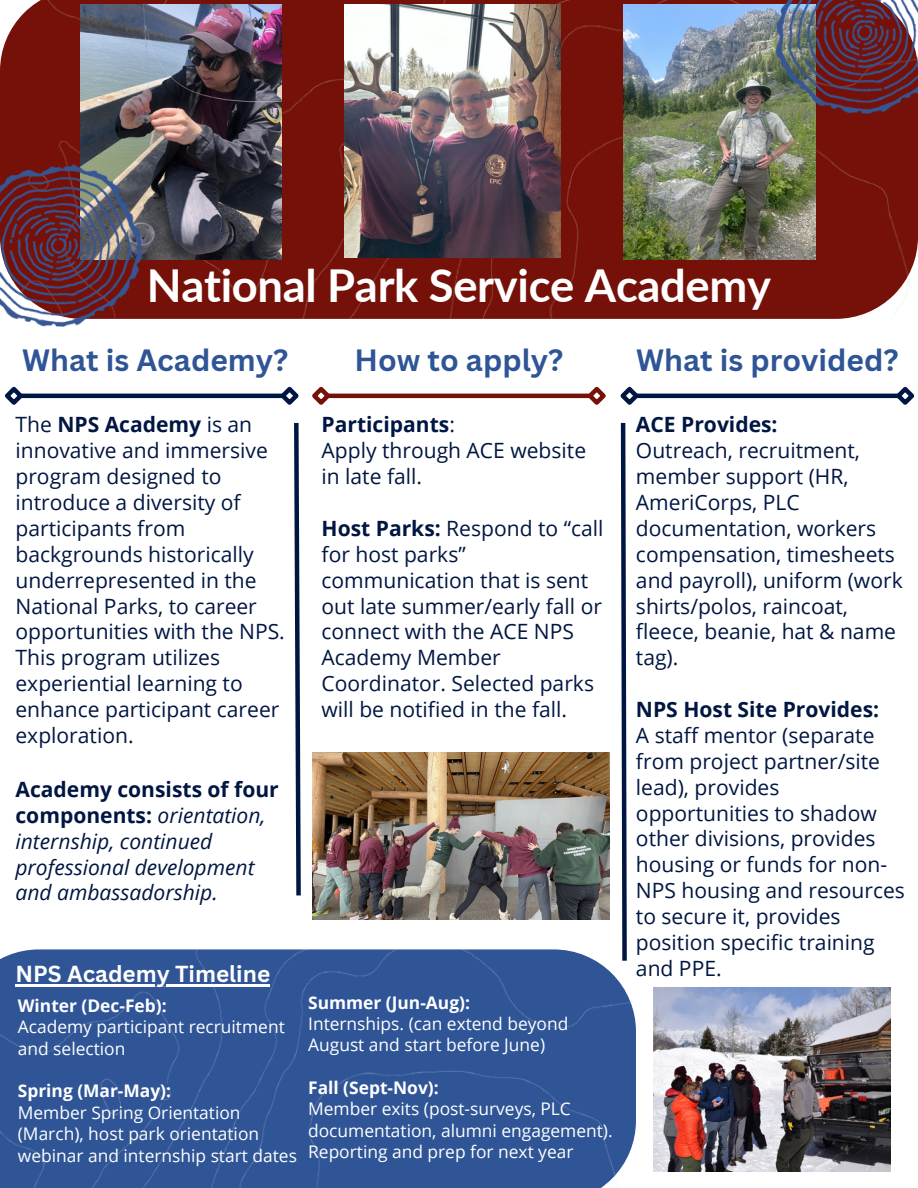
<style>
.page{position:relative;width:918px;height:1188px;background:#fff}
.page>*{position:absolute;margin:0;border:0;box-sizing:border-box;transform-origin:0 0}
.t1{font:700 45.3px "Lato";letter-spacing:-.005em;color:#fff}
.t2{font:700 30px "Canva Sans";color:#2f5597}
.t3{font:700 22.5px "Canva Sans";color:#fff}
.t4{font:21px/25.8px "Open Sans";color:#001642}
.t5{font:italic 21px/25.8px "Open Sans";color:#001642}
.t6{font:700 21px "Open Sans";color:#001642}
.t7{font:17.4px/21.3px "Open Sans";color:#fff}
.t8{font:700 17.4px "Open Sans";color:#fff}
.s1{font-weight:400}
.s2{font-weight:700}
.s3{font-weight:700;font-style:normal}
</style>
<div class="page">
<div style="left:0;top:0;width:918px;height:318px;background:#751108"></div>
<img style="left:345px;top:5px;width:216px;height:253px">
<img style="left:80px;top:5px;width:202px;height:254px">
<img style="left:624px;top:5px;width:191px;height:254px">
<hr style="left:20px;top:394px;width:264px;height:4px;background:#001642">
<svg style="left:5px;top:386px;width:22px;height:19px"></svg>
<hr style="left:327px;top:394px;width:264px;height:4px;background:#751108">
<svg style="left:276px;top:386px;width:58px;height:19px"></svg>
<svg style="left:584px;top:386px;width:22px;height:19px"></svg>
<hr style="left:635px;top:394px;width:265px;height:4px;background:#001642">
<svg style="left:620px;top:386px;width:23px;height:19px"></svg>
<svg style="left:892px;top:386px;width:23px;height:19px"></svg>
<svg style="left:294px;top:422px;width:7px;height:474px"></svg>
<svg style="left:620px;top:422px;width:7px;height:528px"></svg>
<div style="left:0;top:950px;width:636px;height:238px;background:#2f5597"></div>
<img style="left:653px;top:987px;width:238px;height:185px">
<img style="left:313px;top:753px;width:297px;height:166px">
<img style="left:0;top:164px;width:142px;height:162px">
<img style="left:776px;top:0;width:142px;height:114px">
<p class="t1" style="left:147px;top:257px;width:626px">National Park Service Academy</p>
<p class="t2" style="left:22px;top:339px;width:268px">What is Academy?</p>
<p class="t2" style="left:355px;top:339px;width:210px">How to apply?</p>
<p class="t2" style="left:636px;top:339px;width:264px">What is provided?</p>
<p class="t6" style="left:322px;top:410px;width:135px">Participants<span class="s1">:</span></p>
<p class="t4" style="left:322px;top:437px;width:266px">Apply through ACE website in late fall.</p>
<p class="t4" style="left:322px;top:515px;width:283px"><span class="s2">Host Parks:</span> Respond to “call for host parks” communication that is sent out late summer/early fall or connect with the ACE NPS<br>Academy Member<br>Coordinator. Selected parks will be notified in the fall.</p>
<p class="t4" style="left:15px;top:411px;width:271px">The <span class="s2">NPS Academy</span> is an innovative and immersive program designed to introduce a diversity of participants from backgrounds historically underrepresented in the<br>National Parks, to career opportunities with the NPS.<br>This program utilizes experiential learning to enhance participant career exploration.</p>
<p class="t5" style="left:15px;top:776px;width:265px"><span class="s3">Academy consists of four components:</span> orientation, internship, continued professional development and ambassadorship.</p>
<p class="t6" style="left:636px;top:410px;width:143px">ACE Provides:</p>
<p class="t4" style="left:636px;top:437px;width:268px">Outreach, recruitment, member support (HR,<br>AmeriCorps, PLC documentation, workers compensation, timesheets and payroll), uniform (work shirts/polos, raincoat, fleece, beanie, hat &amp; name tag).</p>
<p class="t6" style="left:636px;top:695px;width:245px">NPS Host Site Provides:</p>
<p class="t4" style="left:636px;top:722px;width:271px">A staff mentor (separate from project partner/site lead), provides opportunities to shadow other divisions, provides housing or funds for non-<br>NPS housing and resources to secure it, provides position specific training and PPE.</p>
<p class="t3" style="left:15px;top:958px;width:256px">NPS Academy Timeline</p>
<p class="t8" style="left:18px;top:993px;width:150px">Winter (Dec-Feb):</p>
<p class="t7" style="left:18px;top:1016px;width:268px">Academy participant recruitment and selection</p>
<p class="t8" style="left:18px;top:1079px;width:155px">Spring (Mar-May):</p>
<p class="t7" style="left:18px;top:1101px;width:281px">Member Spring Orientation (March), host park orientation webinar and internship start dates</p>
<p class="t8" style="left:308px;top:990px;width:163px">Summer (Jun-Aug):</p>
<p class="t7" style="left:308px;top:1012px;width:262px">Internships. (can extend beyond<br>August and start before June)</p>
<p class="t8" style="left:308px;top:1075px;width:132px">Fall (Sept-Nov):</p>
<p class="t7" style="left:308px;top:1098px;width:306px">Member exits (post-surveys, PLC documentation, alumni engagement).<br>Reporting and prep for next year</p>
</div>
